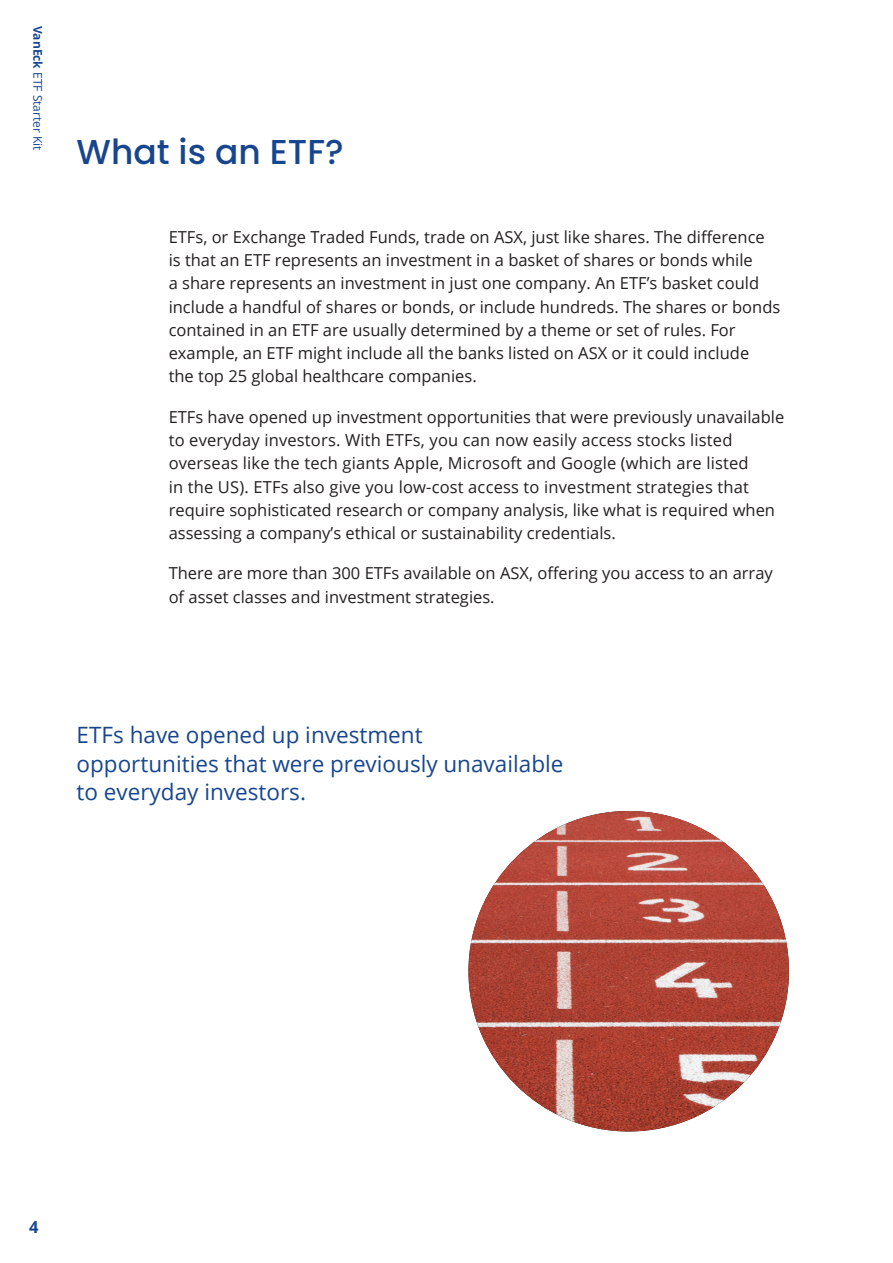
<style>
.page{position:relative;width:893px;height:1263px;background:#fff}
.page>*{position:absolute;margin:0;border:0;box-sizing:border-box;transform-origin:0 0}
.t1{font:500 34.5px "Poppins";color:#18468e}
.t2{font:22.5px/28.5px "Open Sans";color:#18468e}
.t3{font:16.5px/23.2px "Open Sans";color:#231f20}
.t4{font:700 16.5px "Open Sans";color:#18468e}
.t5{font:12px "Open Sans";color:#18468e}
.s1{font-weight:700}
</style>
<div class="page">
<img style="left:468px;top:811px;width:321px;height:320px;border-radius:160px">
<p class="t5" style="left:46px;top:26px;width:127px;rotate:90deg"><span class="s1">VanEck</span> ETF Starter Kit</p>
<h1 class="t1" style="left:77px;top:132px;width:269px">What is an ETF?</h1>
<p class="t3" style="left:169px;top:225px;width:613px">ETFs, or Exchange Traded Funds, trade on ASX, just like shares. The difference is that an ETF represents an investment in a basket of shares or bonds while<br>a share represents an investment in just one company. An ETF’s basket could include a handful of shares or bonds, or include hundreds. The shares or bonds contained in an ETF are usually determined by a theme or set of rules. For example, an ETF might include all the banks listed on ASX or it could include<br>the top 25 global healthcare companies.</p>
<p class="t3" style="left:169px;top:405px;width:617px">ETFs have opened up investment opportunities that were previously unavailable to everyday investors. With ETFs, you can now easily access stocks listed overseas like the tech giants Apple, Microsoft and Google (which are listed<br>in the US). ETFs also give you low-cost access to investment strategies that require sophisticated research or company analysis, like what is required when assessing a company’s ethical or sustainability credentials.</p>
<p class="t3" style="left:169px;top:561px;width:606px">There are more than 300 ETFs available on ASX, offering you access to an array of asset classes and investment strategies.</p>
<h2 class="t2" style="left:77px;top:720px;width:488px">ETFs have opened up investment opportunities that were previously unavailable to everyday investors.</h2>
<p class="t4" style="left:29px;top:1215px;width:11px">4</p>
</div>
